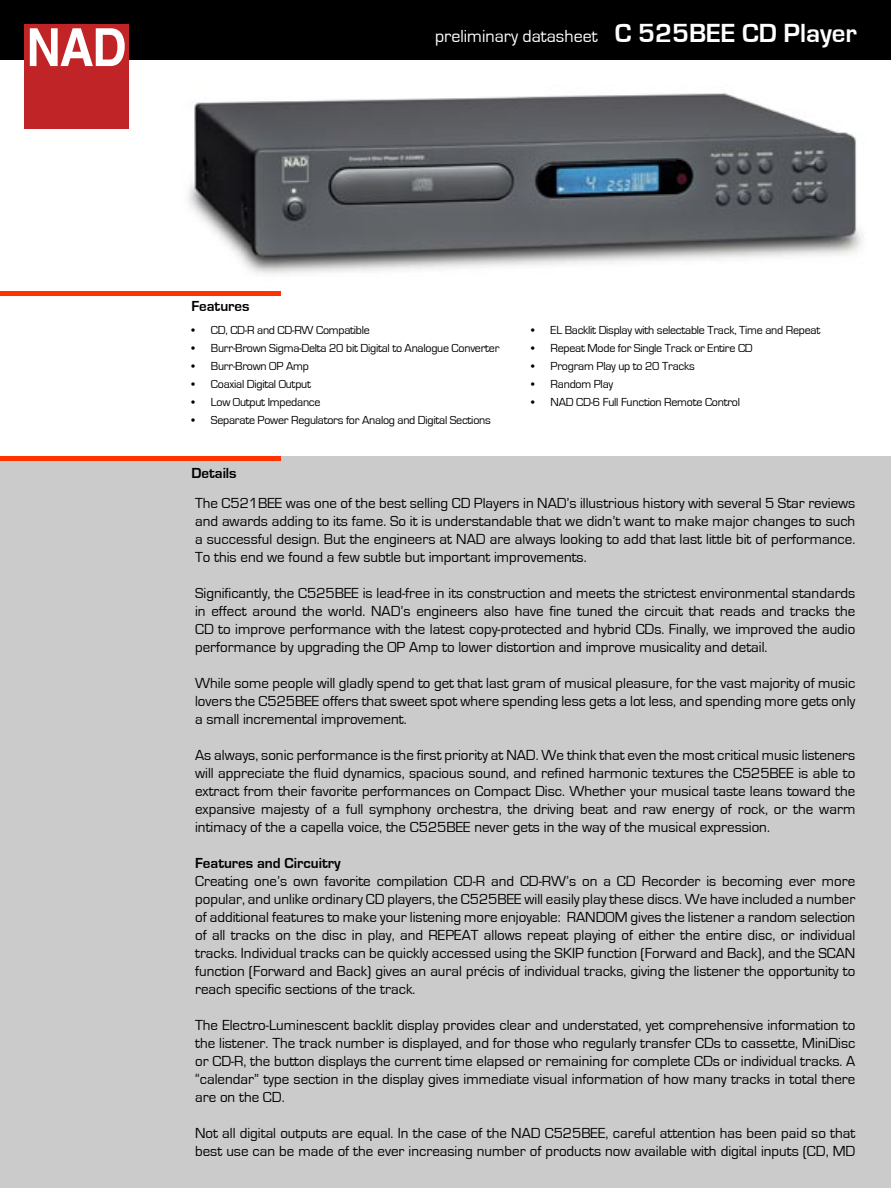
<style>
.page{position:relative;width:891px;height:1188px;background:#fff}
.page>*{position:absolute;margin:0;border:0;box-sizing:border-box;transform-origin:0 0}
.t1{font:700 27px "Eurostile";color:#fff}
.t2{font:18px "Eurostile";color:#fff}
.t3{font:15px/18px "Eurostile";color:#000;text-align:justify}
.t4{font:700 15px "Eurostile";color:#000}
.t5{font:12px "Eurostile";letter-spacing:-.02em;color:#000}
</style>
<div class="page">
<div style="left:0;top:456px;width:890px;height:732px;background:#cbcbcb"></div>
<div style="left:0;top:0;width:891px;height:60px;background:#000"></div>
<img style="left:171px;top:93px;width:692px;height:203px">
<div style="left:25px;top:24px;width:104px;height:104px;background:#c02427"></div>
<svg style="left:30px;top:28px;width:95px;height:38px"></svg>
<hr style="left:0;top:291px;width:280px;height:4px;background:#f30">
<hr style="left:0;top:456px;width:280px;height:4px;background:#f30">
<p class="t4" style="left:191px;top:298px;width:60px">Features</p>
<p class="t2" style="left:435px;top:26px;width:164px">preliminary datasheet</p>
<p class="t1" style="left:615px;top:18px;width:244px">C 525BEE CD Player</p>
<p class="t5" style="left:191px;top:324px;width:180px">• CD, CD-R and CD-RW Compatible</p>
<p class="t5" style="left:191px;top:342px;width:310px">• Burr-Brown Sigma-Delta 20 bit Digital to Analogue Converter</p>
<p class="t5" style="left:191px;top:360px;width:119px">• Burr-Brown OP Amp</p>
<p class="t5" style="left:191px;top:378px;width:121px">• Coaxial Digital Output</p>
<p class="t5" style="left:191px;top:396px;width:131px">• Low Output Impedance</p>
<p class="t5" style="left:191px;top:414px;width:301px">• Separate Power Regulators for Analog and Digital Sections</p>
<p class="t4" style="left:191px;top:465px;width:47px">Details</p>
<p class="t5" style="left:531px;top:324px;width:291px">• EL Backlit Display with selectable Track, Time and Repeat</p>
<p class="t5" style="left:531px;top:342px;width:223px">• Repeat Mode for Single Track or Entire CD</p>
<p class="t5" style="left:531px;top:360px;width:165px">• Program Play up to 20 Tracks</p>
<p class="t5" style="left:531px;top:378px;width:84px">• Random Play</p>
<p class="t5" style="left:531px;top:396px;width:210px">• NAD CD-6 Full Function Remote Control</p>
<p class="t3" style="left:195px;top:494px;width:662px">The C521BEE was one of the best selling CD Players in NAD’s illustrious history with several 5 Star reviews and awards adding to its fame. So it is understandable that we didn’t want to make major changes to such a successful design. But the engineers at NAD are always looking to add that last little bit of performance.<br>To this end we found a few subtle but important improvements.</p>
<p class="t3" style="left:195px;top:584px;width:662px">Significantly, the C525BEE is lead-free in its construction and meets the strictest environmental standards in effect around the world. NAD’s engineers also have fine tuned the circuit that reads and tracks the CD to improve performance with the latest copy-protected and hybrid CDs. Finally, we improved the audio performance by upgrading the OP Amp to lower distortion and improve musicality and detail.</p>
<p class="t3" style="left:195px;top:674px;width:662px">While some people will gladly spend to get that last gram of musical pleasure, for the vast majority of music lovers the C525BEE offers that sweet spot where spending less gets a lot less, and spending more gets only a small incremental improvement.</p>
<p class="t3" style="left:195px;top:746px;width:662px">As always, sonic performance is the first priority at NAD. We think that even the most critical music listeners will appreciate the fluid dynamics, spacious sound, and refined harmonic textures the C525BEE is able to extract from their favorite performances on Compact Disc. Whether your musical taste leans toward the expansive majesty of a full symphony orchestra, the driving beat and raw energy of rock, or the warm intimacy of the a capella voice, the C525BEE never gets in the way of the musical expression.</p>
<p class="t4" style="left:195px;top:855px;width:147px">Features and Circuitry</p>
<p class="t3" style="left:195px;top:872px;width:662px">Creating one’s own favorite compilation CD-R and CD-RW’s on a CD Recorder is becoming ever more popular, and unlike ordinary CD players, the C525BEE will easily play these discs. We have included a number of additional features to make your listening more enjoyable: RANDOM gives the listener a random selection of all tracks on the disc in play, and REPEAT allows repeat playing of either the entire disc, or individual tracks. Individual tracks can be quickly accessed using the SKIP function (Forward and Back), and the SCAN function (Forward and Back) gives an aural précis of individual tracks, giving the listener the opportunity to reach specific sections of the track.</p>
<p class="t3" style="left:195px;top:1016px;width:662px">The Electro-Luminescent backlit display provides clear and understated, yet comprehensive information to the listener. The track number is displayed, and for those who regularly transfer CDs to cassette, MiniDisc or CD-R, the button displays the current time elapsed or remaining for complete CDs or individual tracks. A “calendar” type section in the display gives immediate visual information of how many tracks in total there are on the CD.</p>
<p class="t3" style="left:195px;top:1124px;width:662px">Not all digital outputs are equal. In the case of the NAD C525BEE, careful attention has been paid so that best use can be made of the ever increasing number of products now available with digital inputs (CD, MD</p>
</div>
